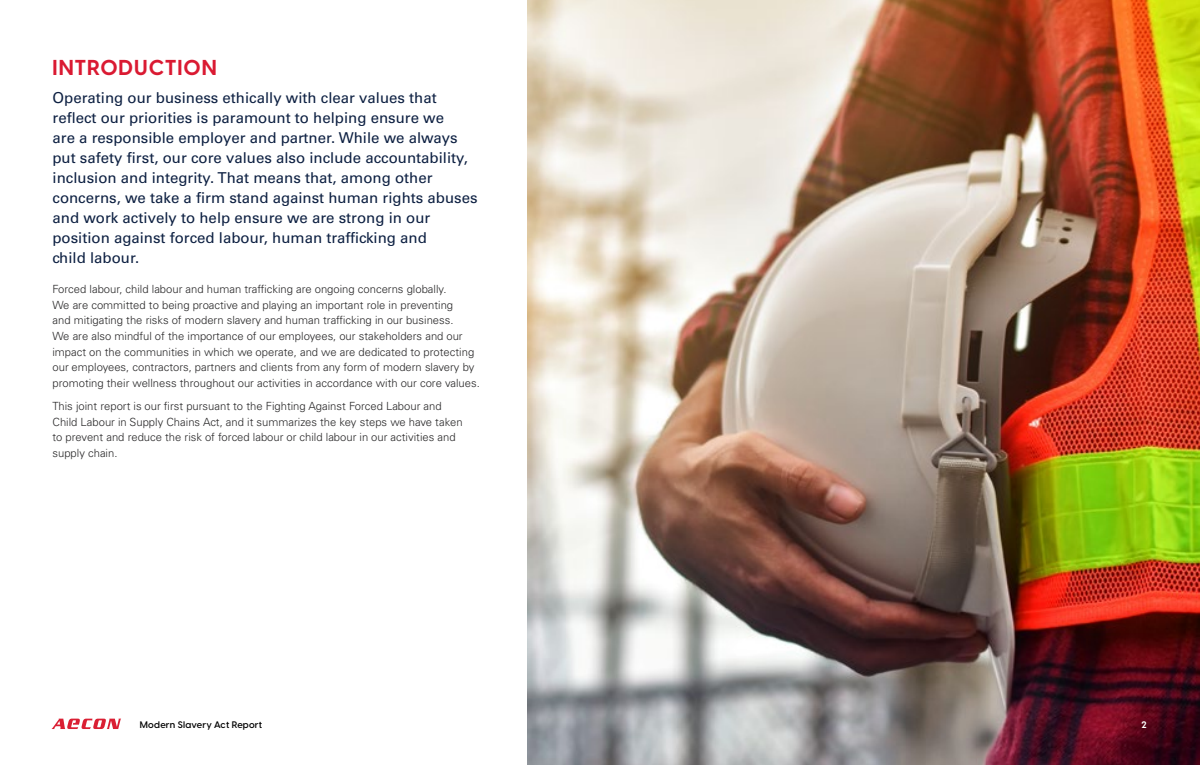
<style>
.page{position:relative;width:1200px;height:765px;background:#fff}
.page>*{position:absolute;margin:0;border:0;box-sizing:border-box;transform-origin:0 0}
.t1{font:700 21.25px "Visby CF";letter-spacing:.05em;color:#da1a32}
.t2{font:15px/20px "Univers LT Pro 55 Roman";color:#0d2042}
.t3{font:300 11.25px/15.6px "Univers LT Pro 45";color:#292829}
.t4{font:600 9.38px "Visby CF";letter-spacing:.025em;color:#000}
.t5{font:700 9.38px "Visby CF";color:#fff}
</style>
<div class="page">
<svg style="left:52px;top:719px;width:69px;height:10px"></svg>
<img style="left:527px;top:0;width:673px;height:765px">
<h1 class="t1" style="left:53px;top:51px;width:166px">INTRODUCTION</h1>
<p class="t2" style="left:52px;top:87px;width:427px">Operating our business ethically with clear values that reflect our priorities is paramount to helping ensure we<br>are a responsible employer and partner. While we always put safety first, our core values also include accountability, inclusion and integrity. That means that, among other concerns, we take a firm stand against human rights abuses and work actively to help ensure we are strong in our position against forced labour, human trafficking and<br>child labour.</p>
<p class="t3" style="left:52px;top:281px;width:429px">Forced labour, child labour and human trafficking are ongoing concerns globally.<br>We are committed to being proactive and playing an important role in preventing<br>and mitigating the risks of modern slavery and human trafficking in our business.<br>We are also mindful of the importance of our employees, our stakeholders and our impact on the communities in which we operate, and we are dedicated to protecting our employees, contractors, partners and clients from any form of modern slavery by promoting their wellness throughout our activities in accordance with our core values.</p>
<p class="t3" style="left:52px;top:398px;width:412px">This joint report is our first pursuant to the Fighting Against Forced Labour and Child Labour in Supply Chains Act, and it summarizes the key steps we have taken to prevent and reduce the risk of forced labour or child labour in our activities and supply chain.</p>
<p class="t4" style="left:140px;top:717px;width:124px">Modern Slavery Act Report</p>
<p class="t5" style="left:1142px;top:717px;width:7px">2</p>
</div>
